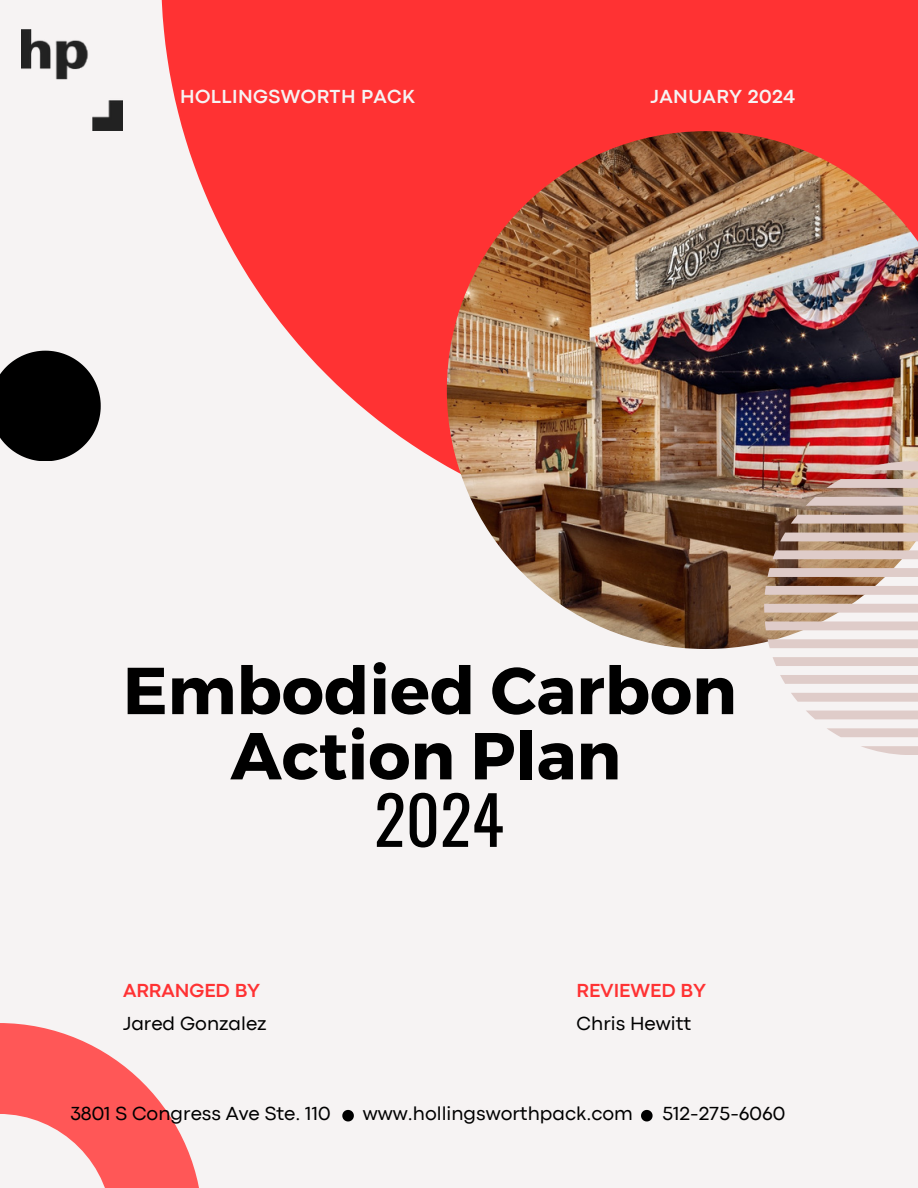
<style>
.page{position:relative;width:918px;height:1188px;background:#f6f3f3}
.page>*{position:absolute;margin:0;border:0;box-sizing:border-box;transform-origin:0 0}
.t1{font:700 66.3px/66.3px "Montserrat";color:#000;text-align:center}
.t2{font:19.8px "Codec Pro";color:#000}
.t3{font:700 19.8px "Codec Pro";letter-spacing:.02em;color:#f6f3f3}
.t4{font:700 19.8px "Codec Pro";color:#ff3233}
.s1{font-family:"Oswald";font-weight:400}
</style>
<div class="page">
<svg style="left:161px;top:0;width:757px;height:467px;fill:#ff3233"></svg>
<svg style="left:0;top:351px;width:100px;height:110px"></svg>
<img style="left:447px;top:131px;width:471px;height:518px">
<svg style="left:861px;top:461px;width:57px;height:9px"></svg>
<svg style="left:827px;top:479px;width:91px;height:9px"></svg>
<svg style="left:806px;top:497px;width:112px;height:9px"></svg>
<svg style="left:791px;top:515px;width:127px;height:9px"></svg>
<svg style="left:780px;top:533px;width:138px;height:8px"></svg>
<svg style="left:772px;top:550px;width:146px;height:9px"></svg>
<svg style="left:767px;top:568px;width:151px;height:9px"></svg>
<svg style="left:765px;top:586px;width:153px;height:9px"></svg>
<svg style="left:765px;top:604px;width:153px;height:9px"></svg>
<svg style="left:765px;top:621px;width:153px;height:9px"></svg>
<svg style="left:768px;top:639px;width:150px;height:9px"></svg>
<svg style="left:773px;top:657px;width:145px;height:9px"></svg>
<svg style="left:780px;top:675px;width:138px;height:9px"></svg>
<svg style="left:791px;top:693px;width:127px;height:9px"></svg>
<svg style="left:806px;top:711px;width:112px;height:8px"></svg>
<svg style="left:827px;top:728px;width:91px;height:9px"></svg>
<svg style="left:861px;top:746px;width:57px;height:9px"></svg>
<svg style="left:0;top:1024px;width:199px;height:164px"></svg>
<svg style="left:342px;top:1110px;width:12px;height:11px"></svg>
<svg style="left:641px;top:1110px;width:11px;height:11px"></svg>
<img style="left:22px;top:30px;width:101px;height:101px">
<h2 class="t3" style="left:180px;top:89px;width:237px">HOLLINGSWORTH PACK</h2>
<p class="t3" style="left:651px;top:89px;width:146px">JANUARY 2024</p>
<p class="t1" style="left:123px;top:654px;width:615px">Embodied Carbon<br>Action Plan<br><span class="s1">2024</span></p>
<h1 class="t4" style="left:123px;top:984px;width:139px">ARRANGED BY</h1>
<h2 class="t2" style="left:123px;top:1016px;width:145px">Jared Gonzalez</h2>
<p class="t4" style="left:577px;top:984px;width:131px">REVIEWED BY</p>
<p class="t2" style="left:577px;top:1016px;width:116px">Chris Hewitt</p>
<h2 class="t2" style="left:70px;top:1106px;width:262px">3801 S Congress Ave Ste. 110</h2>
<p class="t2" style="left:363px;top:1106px;width:272px">www.hollingsworthpack.com</p>
<p class="t2" style="left:662px;top:1106px;width:125px">512-275-6060</p>
</div>
